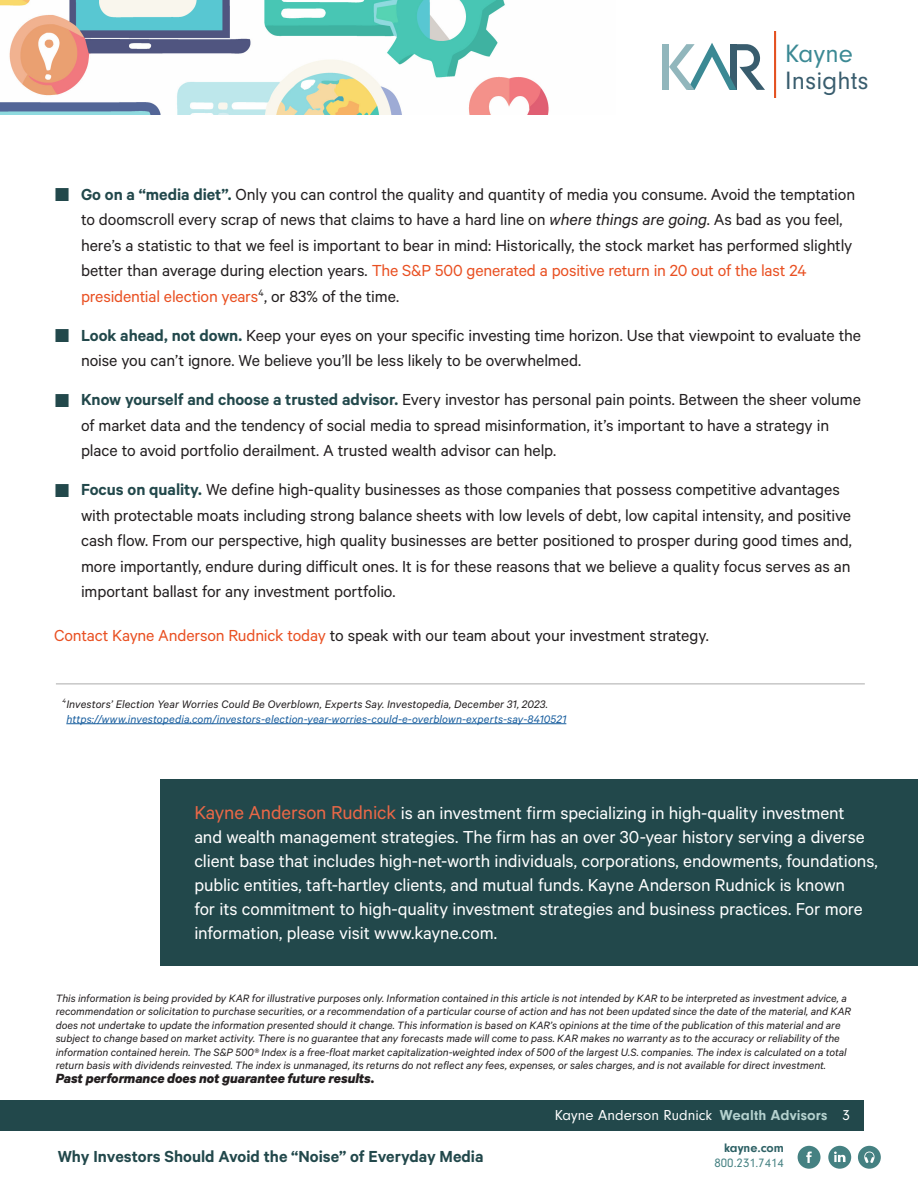
<style>
.page{position:relative;width:918px;height:1188px;background:#fff}
.page>*{position:absolute;margin:0;border:0;box-sizing:border-box;transform-origin:0 0}
.t1{font:26.1px/26.1px "Neuzeit Gro";letter-spacing:.01em;color:#395d6e}
.t2{font:19.5px/24px "Calibre";letter-spacing:-.005em;color:#fff}
.t3{font:18px/25.5px "Calibre";letter-spacing:-.005em;color:#231f20}
.t4{font:600 18px "Calibre";color:#22484b}
.t5{font:italic 700 15px "Calibre";letter-spacing:-.005em;color:#231f20}
.t6{font:15px "Neuzeit Gro";letter-spacing:.005em;color:#fff}
.t7{font:12.75px "Neuzeit Gro";color:#458182}
.t8{font:700 12.75px "Neuzeit Gro";color:#2c6064}
.t9{font:italic 12.3px/15.3px "Calibre";letter-spacing:.01em;color:#175d9e}
.t10{font:italic 12px/13.5px "Calibre";color:#231f20}
.s1{color:#3b8994}
.s2{font-weight:600;color:#22484b}
.s3{font-style:italic}
.s4{color:#e95022}
.s5{color:#231f20}
.s6{font-size:21px;color:#ea6847}
.s7{font-weight:700;color:#b4d1ce}
</style>
<div class="page">
<img style="left:0;top:0;width:549px;height:114px">
<div style="left:662px;top:44px;width:7px;height:46px;background:#91b6bc"></div>
<svg style="left:669px;top:43px;width:96px;height:47px"></svg>
<hr style="left:774px;top:32px;width:2px;height:66px;background:#e45121">
<div style="left:798px;top:1146px;width:23px;height:23px;background:#458182;border-radius:50%"></div>
<svg style="left:806px;top:1152px;width:6px;height:11px"></svg>
<div style="left:828px;top:1146px;width:23px;height:23px;background:#458182;border-radius:50%"></div>
<svg style="left:834px;top:1152px;width:11px;height:10px"></svg>
<div style="left:858px;top:1146px;width:23px;height:23px;background:#458182;border-radius:50%"></div>
<svg style="left:864px;top:1152px;width:11px;height:11px"></svg>
<div style="left:161px;top:779px;width:757px;height:187px;background:#22484b"></div>
<div style="left:0;top:1101px;width:864px;height:30px;background:#22484b"></div>
<hr style="left:66px;top:723px;width:500px;height:1px;background:#175d9e">
<hr style="left:56px;top:683px;width:809px;height:2px;background:#c7c7c7">
<p class="t1" style="left:785px;top:41px;width:85px"><span class="s1">Kayne<br></span>Insights</p>
<p class="t3" style="left:81px;top:181px;width:776px"><span class="s2">Go on a “media diet”.</span> Only you can control the quality and quantity of media you consume. Avoid the temptation to doomscroll every scrap of news that claims to have a hard line on <span class="s3">where things are going</span>. As bad as you feel, here’s a statistic to that we feel is important to bear in mind: Historically, the stock market has performed slightly better than average during election years. <span class="s4">The S&amp;P 500 generated a positive return in 20 out of the last 24 presidential election years</span><sup>4</sup>, or 83% of the time.</p>
<p class="t3" style="left:81px;top:322px;width:782px"><span class="s2">Look ahead, not down.</span> Keep your eyes on your specific investing time horizon. Use that viewpoint to evaluate the noise you can’t ignore. We believe you’ll be less likely to be overwhelmed.</p>
<p class="t3" style="left:81px;top:386px;width:781px"><span class="s2">Know yourself and choose a trusted advisor.</span> Every investor has personal pain points. Between the sheer volume of market data and the tendency of social media to spread misinformation, it’s important to have a strategy in place to avoid portfolio derailment. A trusted wealth advisor can help.</p>
<p class="t3" style="left:81px;top:476px;width:772px"><span class="s2">Focus on quality.</span> We define high-quality businesses as those companies that possess competitive advantages with protectable moats including strong balance sheets with low levels of debt, low capital intensity, and positive cash flow. From our perspective, high quality businesses are better positioned to prosper during good times and, more importantly, endure during difficult ones. It is for these reasons that we believe a quality focus serves as an important ballast for any investment portfolio.</p>
<p class="t3" style="left:54px;top:622px;width:656px"><span class="s4">Contact Kayne Anderson Rudnick today</span> to speak with our team about your investment strategy.</p>
<p class="t9" style="left:66px;top:696px;width:501px;text-indent:-4px"><sup>4</sup><span class="s5">Investors’ Election Year Worries Could Be Overblown, Experts Say. Investopedia, December 31, 2023. </span>https://www.investopedia.com/investors-election-year-worries-could-e-overblown-experts-say-8410521</p>
<p class="t2" style="left:194px;top:801px;width:685px"><span class="s6">Kayne Anderson Rudnick</span> is an investment firm specializing in high-quality investment<br>and wealth management strategies. The firm has an over 30-year history serving a diverse client base that includes high-net-worth individuals, corporations, endowments, foundations, public entities, taft-hartley clients, and mutual funds. Kayne Anderson Rudnick is known<br>for its commitment to high-quality investment strategies and business practices. For more information, please visit www.kayne.com.</p>
<p class="t10" style="left:56px;top:991px;width:797px">This information is being provided by KAR for illustrative purposes only. Information contained in this article is not intended by KAR to be interpreted as investment advice, a recommendation or solicitation to purchase securities, or a recommendation of a particular course of action and has not been updated since the date of the material, and KAR does not undertake to update the information presented should it change. This information is based on KAR’s opinions at the time of the publication of this material and are subject to change based on market activity. There is no guarantee that any forecasts made will come to pass. KAR makes no warranty as to the accuracy or reliability of the information contained herein. The S&amp;P 500® Index is a free-float market capitalization-weighted index of 500 of the largest U.S. companies. The index is calculated on a total return basis with dividends reinvested. The index is unmanaged, its returns do not reflect any fees, expenses, or sales charges, and is not available for direct investment.</p>
<p class="t5" style="left:56px;top:1069px;width:320px">Past performance does not guarantee future results.</p>
<p class="t4" style="left:58px;top:1145px;width:427px">Why Investors Should Avoid the “Noise” of Everyday Media</p>
<p class="t6" style="left:555px;top:1107px;width:297px">Kayne Anderson Rudnick <span class="s7">Wealth Advisors</span> 3</p>
<p class="t8" style="left:724px;top:1140px;width:61px">kayne.com</p>
<p class="t7" style="left:714px;top:1156px;width:71px">800.231.7414</p>
</div>
